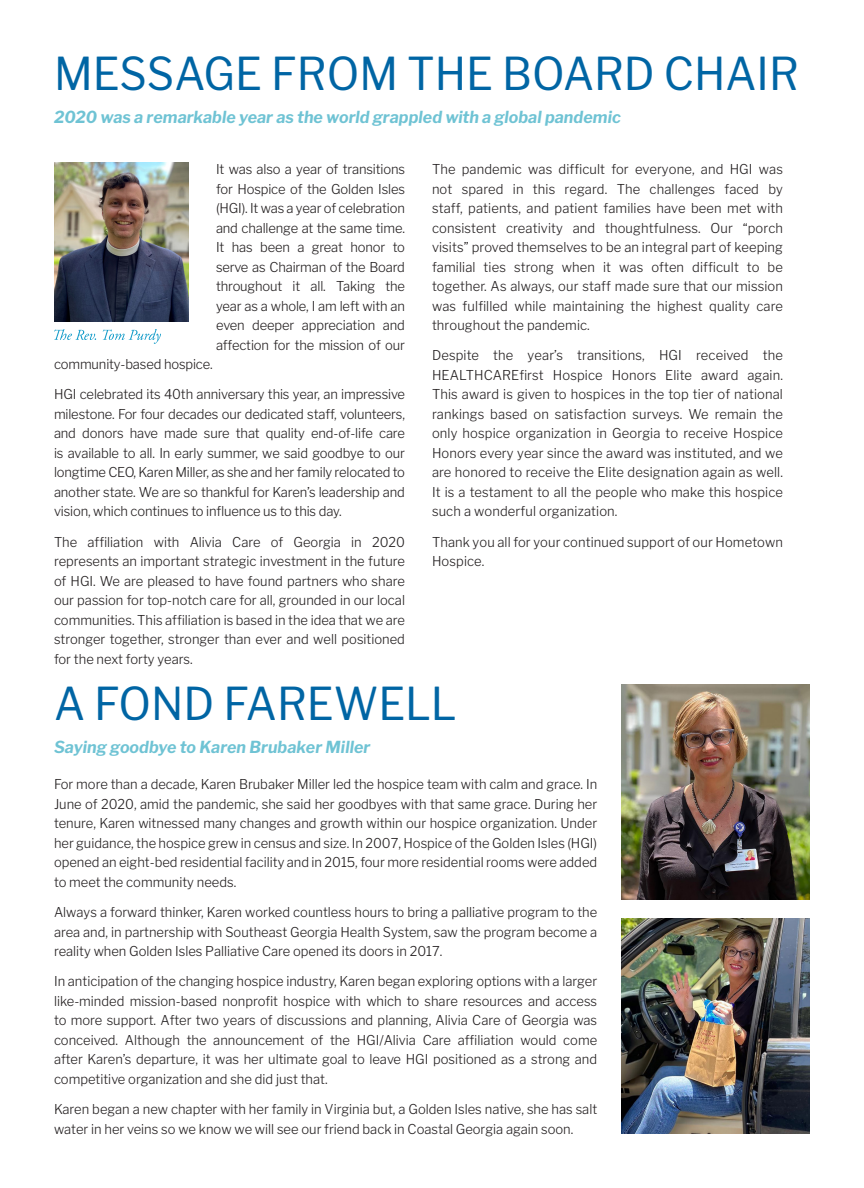
<style>
.page{position:relative;width:864px;height:1188px;background:#fff}
.page>*{position:absolute;margin:0;border:0;box-sizing:border-box;transform-origin:0 0}
.t1{font:45px "Libre Franklin";color:#0065a4;scale:.95 1}
.t2{font:italic 700 16.5px "Libre Franklin";letter-spacing:.005em;color:#6fc3d4}
.t3{font:300 13.5px/19.5px "Libre Franklin";color:#231f20;text-align:justify;scale:.96 1}
</style>
<div class="page">
<img style="left:54px;top:162px;width:135px;height:159px">
<img style="left:621px;top:684px;width:189px;height:216px">
<img style="left:621px;top:918px;width:189px;height:216px">
<svg style="left:54px;top:329px;width:107px;height:15px"></svg>
<p class="t1" style="left:54px;top:47px;width:785px">MESSAGE FROM THE BOARD CHAIR</p>
<p class="t2" style="left:54px;top:107px;width:568px">2020 was a remarkable year as the world grappled with a global pandemic</p>
<p class="t3" style="left:216px;top:159px;width:198px">It was also a year of transitions for Hospice of the Golden Isles (HGI). It was a year of celebration and challenge at the same time.<br>It has been a great honor to serve as Chairman of the Board throughout it all. Taking the year as a whole, I am left with an even deeper appreciation and affection for the mission of our</p>
<p class="t3" style="left:54px;top:354px;width:167px">community-based hospice.</p>
<p class="t3" style="left:54px;top:385px;width:367px">HGI celebrated its 40th anniversary this year, an impressive milestone. For four decades our dedicated staff, volunteers, and donors have made sure that quality end-of-life care is available to all. In early summer, we said goodbye to our longtime CEO, Karen Miller, as she and her family relocated to another state. We are so thankful for Karen’s leadership and vision, which continues to influence us to this day.</p>
<p class="t3" style="left:54px;top:532px;width:367px">The affiliation with Alivia Care of Georgia in 2020 represents an important strategic investment in the future of HGI. We are pleased to have found partners who share our passion for top-notch care for all, grounded in our local communities. This affiliation is based in the idea that we are stronger together, stronger than ever and well positioned for the next forty years.</p>
<p class="t3" style="left:432px;top:159px;width:367px">The pandemic was difficult for everyone, and HGI was not spared in this regard. The challenges faced by staff, patients, and patient families have been met with consistent creativity and thoughtfulness. Our “porch visits” proved themselves to be an integral part of keeping familial ties strong when it was often difficult to be together. As always, our staff made sure that our mission was fulfilled while maintaining the highest quality care throughout the pandemic.</p>
<p class="t3" style="left:432px;top:346px;width:367px">Despite the year’s transitions, HGI received the HEALTHCAREfirst Hospice Honors Elite award again.<br>This award is given to hospices in the top tier of national rankings based on satisfaction surveys. We remain the only hospice organization in Georgia to receive Hospice Honors every year since the award was instituted, and we are honored to receive the Elite designation again as well.<br>It is a testament to all the people who make this hospice such a wonderful organization.</p>
<p class="t3" style="left:432px;top:532px;width:367px">Thank you all for your continued support of our Hometown<br>Hospice.</p>
<p class="t1" style="left:54px;top:677px;width:425px">A FOND FAREWELL</p>
<p class="t2" style="left:54px;top:737px;width:318px">Saying goodbye to Karen Brubaker Miller</p>
<p class="t3" style="left:54px;top:775px;width:567px">For more than a decade, Karen Brubaker Miller led the hospice team with calm and grace. In June of 2020, amid the pandemic, she said her goodbyes with that same grace. During her tenure, Karen witnessed many changes and growth within our hospice organization. Under her guidance, the hospice grew in census and size. In 2007, Hospice of the Golden Isles (HGI) opened an eight-bed residential facility and in 2015, four more residential rooms were added to meet the community needs.</p>
<p class="t3" style="left:54px;top:902px;width:567px">Always a forward thinker, Karen worked countless hours to bring a palliative program to the area and, in partnership with Southeast Georgia Health System, saw the program become a reality when Golden Isles Palliative Care opened its doors in 2017.</p>
<p class="t3" style="left:54px;top:972px;width:567px">In anticipation of the changing hospice industry, Karen began exploring options with a larger like-minded mission-based nonprofit hospice with which to share resources and access to more support. After two years of discussions and planning, Alivia Care of Georgia was conceived. Although the announcement of the HGI/Alivia Care affiliation would come after Karen’s departure, it was her ultimate goal to leave HGI positioned as a strong and competitive organization and she did just that.</p>
<p class="t3" style="left:54px;top:1100px;width:567px">Karen began a new chapter with her family in Virginia but, a Golden Isles native, she has salt water in her veins so we know we will see our friend back in Coastal Georgia again soon.</p>
</div>
